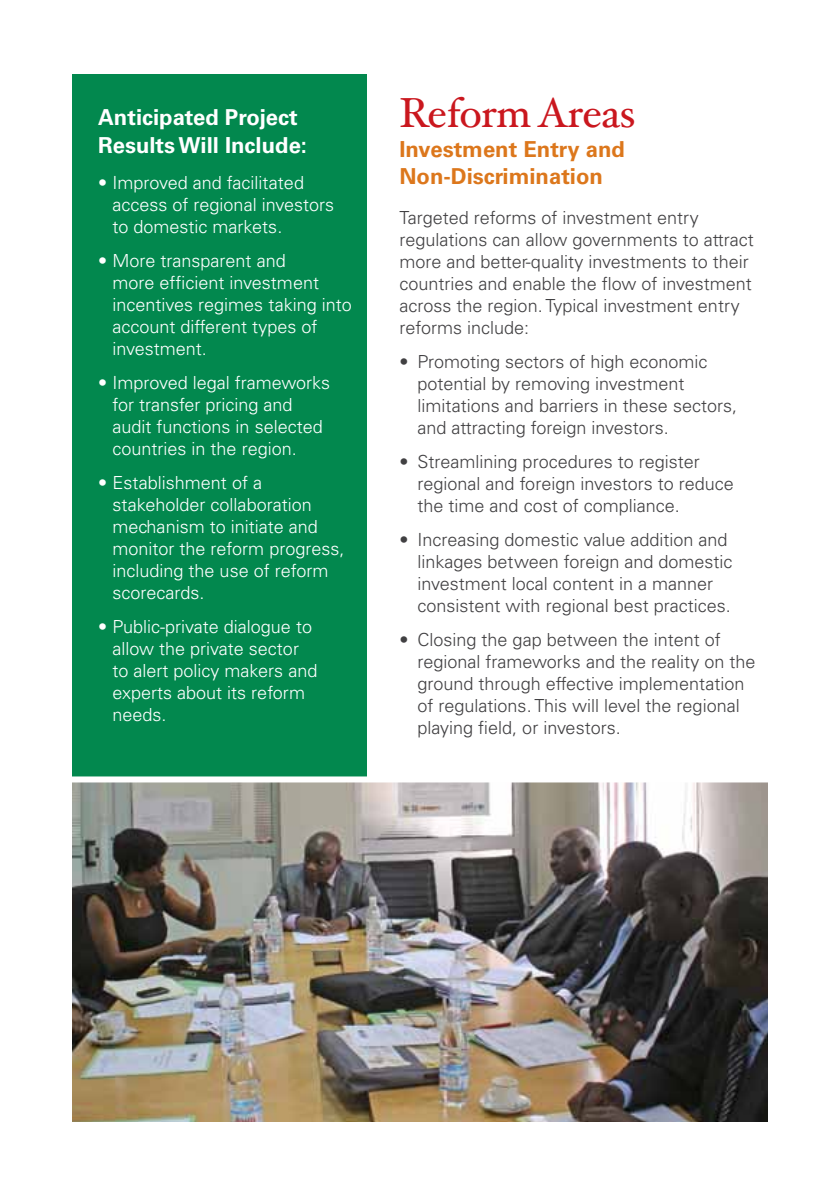
<style>
.page{position:relative;width:840px;height:1191px;background:#fff}
.page>*{position:absolute;margin:0;border:0;box-sizing:border-box;transform-origin:0 0}
.t1{font:42px "Hoefler Text";letter-spacing:-.02em;color:#ca171e}
.t2{font:700 22px/28px "Univers";color:#fff}
.t3{font:700 22px/26.4px "Univers";color:#dc771c}
.t4{font:300 18px/22px "Univers";color:#414042}
.t5{font:300 18px/22px "Univers";color:#fff}
</style>
<div class="page">
<div style="left:72px;top:74px;width:295px;height:707px;background:#02884e"></div>
<img style="left:72px;top:782px;width:695px;height:339px">
<div style="left:63px;top:776px;width:734px;height:6px;background:#fff"></div>
<p class="t2" style="left:98px;top:103px;width:210px">Anticipated Project<br>Results Will Include:</p>
<p class="t5" style="left:112px;top:172px;width:223px;text-indent:-14px">• Improved and facilitated access of regional investors to domestic markets.</p>
<p class="t5" style="left:112px;top:249px;width:241px;text-indent:-14px">• More transparent and<br>more efficient investment incentives regimes taking into account different types of investment.</p>
<p class="t5" style="left:112px;top:371px;width:219px;text-indent:-14px">• Improved legal frameworks for transfer pricing and audit functions in selected countries in the region.</p>
<p class="t5" style="left:112px;top:471px;width:233px;text-indent:-14px">• Establishment of a stakeholder collaboration mechanism to initiate and monitor the reform progress, including the use of reform scorecards.</p>
<p class="t5" style="left:112px;top:615px;width:206px;text-indent:-14px">• Public-private dialogue to allow the private sector to alert policy makers and experts about its reform needs.</p>
<p class="t1" style="left:399px;top:88px;width:237px">Reform Areas</p>
<p class="t3" style="left:399px;top:137px;width:227px">Investment Entry and<br>Non-Discrimination</p>
<p class="t4" style="left:399px;top:206px;width:356px">Targeted reforms of investment entry regulations can allow governments to attract more and better-quality investments to their countries and enable the flow of investment across the region. Typical investment entry reforms include:</p>
<p class="t4" style="left:417px;top:350px;width:321px;text-indent:-18px">• Promoting sectors of high economic potential by removing investment limitations and barriers in these sectors, and attracting foreign investors.</p>
<p class="t4" style="left:417px;top:450px;width:318px;text-indent:-18px">• Streamlining procedures to register regional and foreign investors to reduce the time and cost of compliance.</p>
<p class="t4" style="left:417px;top:528px;width:316px;text-indent:-18px">• Increasing domestic value addition and linkages between foreign and domestic investment local content in a manner consistent with regional best practices.</p>
<p class="t4" style="left:417px;top:628px;width:339px;text-indent:-18px">• Closing the gap between the intent of regional frameworks and the reality on the ground through effective implementation of regulations. This will level the regional playing field, or investors.</p>
</div>
